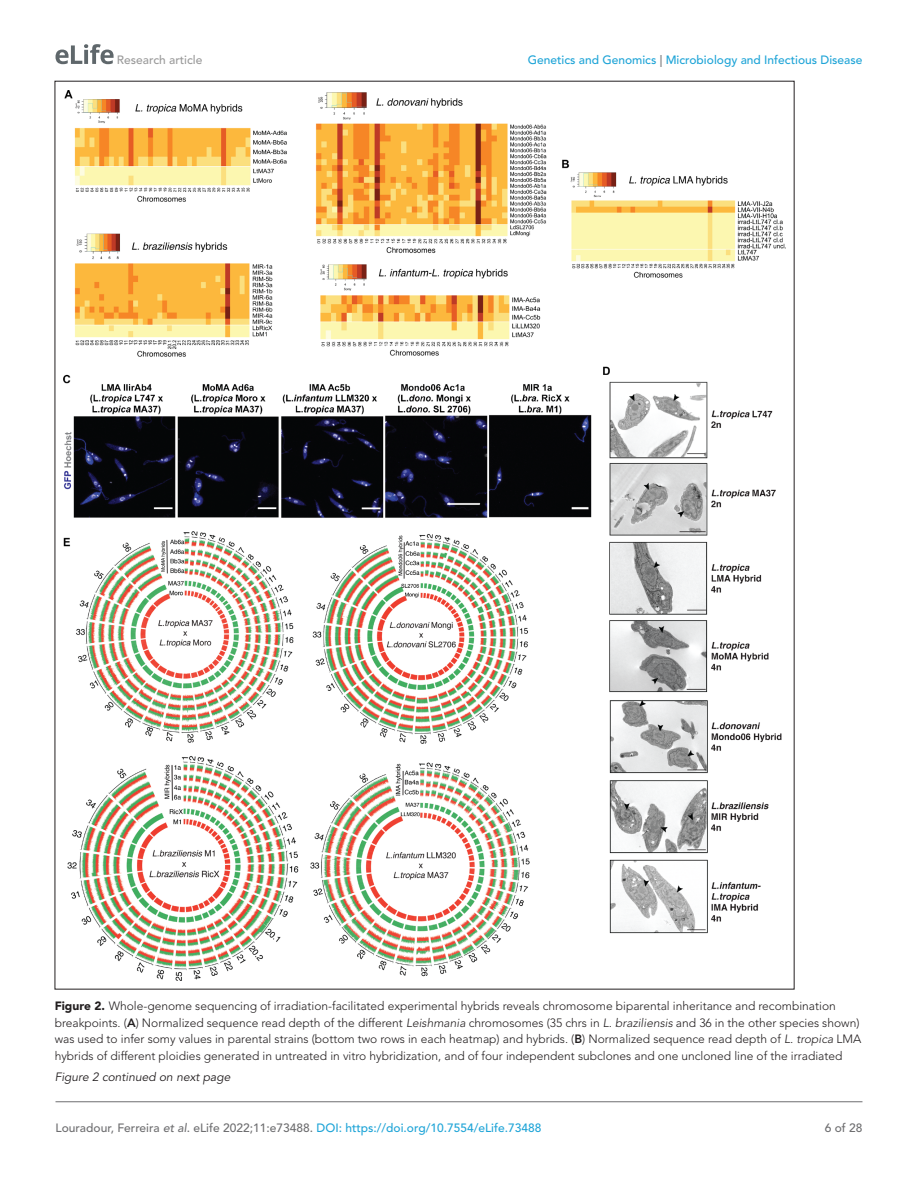
<style>
.page{position:relative;width:918px;height:1188px;background:#fff}
.page>*{position:absolute;margin:0;border:0;box-sizing:border-box;transform-origin:0 0}
.t1{font:300 12px/16.5px "Avenir LT Std";color:#231f20}
.t2{font:500 12px "Avenir LT Std";color:#6e6e70}
.t3{font:500 12px "Avenir LT Std";color:#1ea4d7}
.t4{font:italic 12px "Avenir LT Std";color:#231f20}
.t5{font:500 12px "Avenir LT Std";color:#9a9a9a}
.s1{color:#6e6e70}
.s2{font-weight:900}
.s3{font-weight:800}
.s4{font-style:italic}
.s5{color:#1ea4d7}
</style>
<div class="page">
<svg style="left:56px;top:44px;width:58px;height:20px"></svg>
<hr style="left:56px;top:1101px;width:806px;height:1px;background:#6e6e70">
<img style="left:64px;top:90px;width:721px;height:890px">
<p class="t5" style="left:117px;top:53px;width:87px">Research article</p>
<p class="t3" style="left:528px;top:53px;width:336px">Genetics and Genomics <span class="s1">|</span> Microbiology and Infectious Disease</p>
<p class="t1" style="left:55px;top:998px;width:808px"><span class="s2">Figure 2.</span> Whole-genome sequencing of irradiation-facilitated experimental hybrids reveals chromosome biparental inheritance and recombination breakpoints. (<span class="s3">A</span>) Normalized sequence read depth of the different <span class="s4">Leishmania</span> chromosomes (35 chrs in <span class="s4">L. braziliensis</span> and 36 in the other species shown) was used to infer somy values in parental strains (bottom two rows in each heatmap) and hybrids. (<span class="s3">B</span>) Normalized sequence read depth of <span class="s4">L. tropica</span> LMA hybrids of different ploidies generated in untreated in vitro hybridization, and of four independent subclones and one uncloned line of the irradiated</p>
<p class="t4" style="left:55px;top:1070px;width:177px">Figure 2 continued on next page</p>
<p class="t2" style="left:56px;top:1121px;width:488px">Louradour, Ferreira <span class="s4">et al</span>. eLife 2022;11:e73488. <span class="s5">DOI: https://doi.org/10.7554/eLife.73488</span></p>
<p class="t2" style="left:825px;top:1121px;width:39px">6 of 28</p>
</div>
